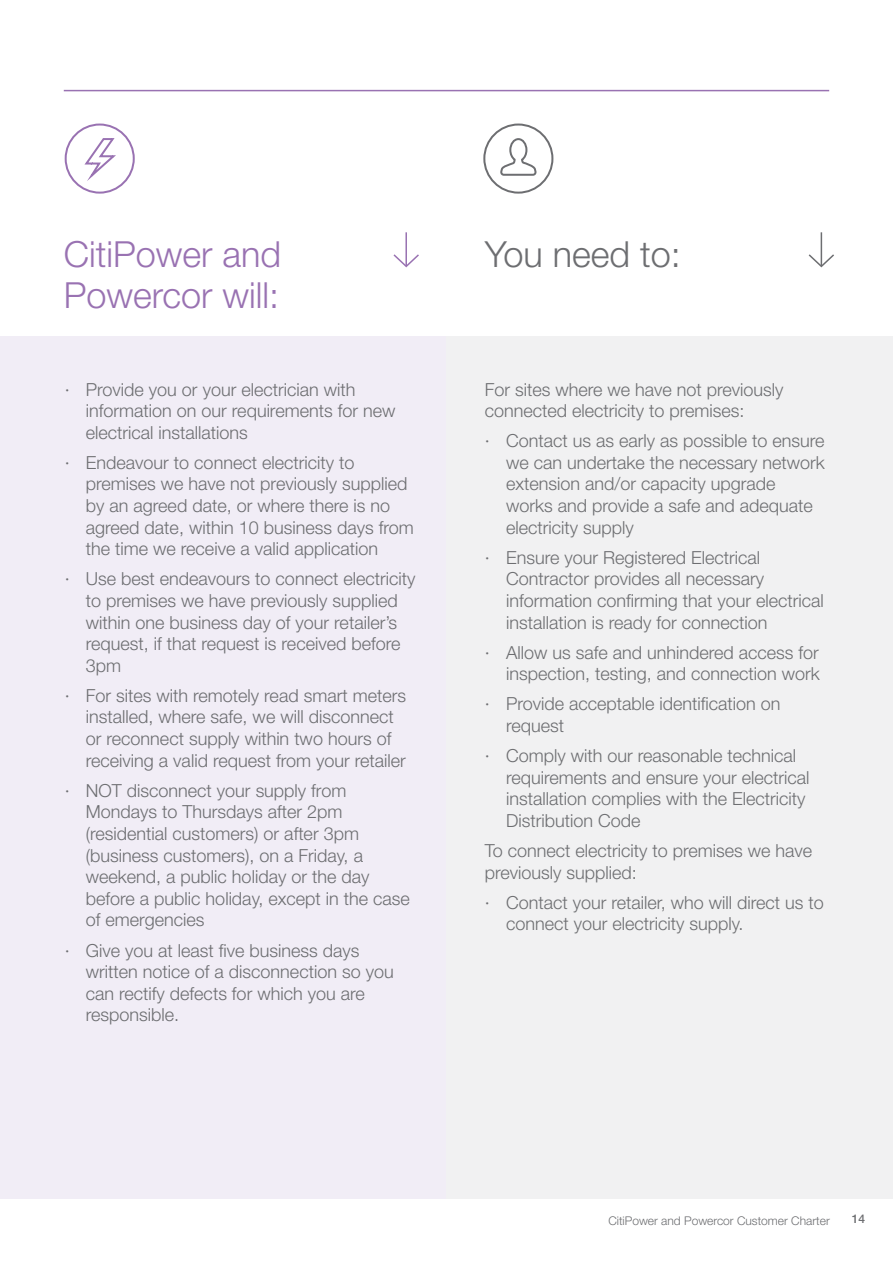
<style>
.page{position:relative;width:893px;height:1263px;background:#fff}
.page>*{position:absolute;margin:0;border:0;box-sizing:border-box;transform-origin:0 0}
.t1{font:300 36px "Helvetica Neue";color:#9972b2}
.t2{font:300 36px "Helvetica Neue";color:#6d6e71}
.t3{font:300 18px/21.6px "Helvetica Neue";color:#6d6e71}
.t4{font:300 12px "Helvetica Neue";color:#6d6e71}
.t5{font:500 12px "Helvetica Neue";color:#6d6e71}
</style>
<div class="page">
<div style="left:0;top:337px;width:446px;height:862px;background:#f1edf6"></div>
<div style="left:446px;top:337px;width:447px;height:862px;background:#f1f1f2"></div>
<svg style="left:483px;top:123px;width:71px;height:71px"></svg>
<svg style="left:64px;top:123px;width:71px;height:71px"></svg>
<hr style="left:405px;top:232px;width:2px;height:34px;background:#9972b2">
<svg style="left:393px;top:253px;width:26px;height:15px"></svg>
<hr style="left:821px;top:232px;width:1px;height:34px;background:#6d6e71">
<svg style="left:808px;top:253px;width:26px;height:15px"></svg>
<hr style="left:64px;top:90px;width:765px;height:1px;background:#9972b2">
<h1 class="t1" style="left:64px;top:225px;width:219px">CitiPower and</h1>
<h1 class="t2" style="left:485px;top:225px;width:198px">You need to:</h1>
<h1 class="t1" style="left:64px;top:266px;width:217px">Powercor will:</h1>
<p class="t3" style="left:86px;top:377px;width:311px;text-indent:-21px">· Provide you or your electrician with information on our requirements for new electrical installations</p>
<p class="t3" style="left:86px;top:451px;width:329px;text-indent:-21px">· Endeavour to connect electricity to premises we have not previously supplied by an agreed date, or where there is no agreed date, within 10 business days from the time we receive a valid application</p>
<p class="t3" style="left:86px;top:567px;width:331px;text-indent:-21px">· Use best endeavours to connect electricity to premises we have previously supplied within one business day of your retailer’s request, if that request is received before 3pm</p>
<p class="t3" style="left:86px;top:684px;width:322px;text-indent:-21px">· For sites with remotely read smart meters installed, where safe, we will disconnect or reconnect supply within two hours of receiving a valid request from your retailer</p>
<p class="t3" style="left:86px;top:778px;width:325px;text-indent:-21px">· NOT disconnect your supply from Mondays to Thursdays after 2pm (residential customers) or after 3pm (business customers), on a Friday, a weekend, a public holiday or the day before a public holiday, except in the case of emergencies</p>
<p class="t3" style="left:86px;top:938px;width:309px;text-indent:-21px">· Give you at least five business days written notice of a disconnection so you can rectify defects for which you are responsible.</p>
<p class="t3" style="left:485px;top:377px;width:300px">For sites where we have not previously connected electricity to premises:</p>
<p class="t3" style="left:506px;top:429px;width:320px;text-indent:-21px">· Contact us as early as possible to ensure we can undertake the necessary network extension and/or capacity upgrade works and provide a safe and adequate electricity supply</p>
<p class="t3" style="left:506px;top:545px;width:319px;text-indent:-21px">· Ensure your Registered Electrical Contractor provides all necessary information confirming that your electrical installation is ready for connection</p>
<p class="t3" style="left:485px;top:640px;width:336px;text-align:right">· Allow us safe and unhindered access for inspection, testing, and connection work</p>
<p class="t3" style="left:506px;top:692px;width:276px;text-indent:-21px">· Provide acceptable identification on request</p>
<p class="t3" style="left:506px;top:744px;width:305px;text-indent:-21px">· Comply with our reasonable technical requirements and ensure your electrical installation complies with the Electricity Distribution Code</p>
<p class="t3" style="left:485px;top:839px;width:329px">To connect electricity to premises we have previously supplied:</p>
<p class="t3" style="left:506px;top:890px;width:319px;text-indent:-21px">· Contact your retailer, who will direct us to connect your electricity supply.</p>
<p class="t4" style="left:608px;top:1211px;width:223px">CitiPower and Powercor Customer Charter</p>
<p class="t5" style="left:852px;top:1212px;width:15px">14</p>
</div>
